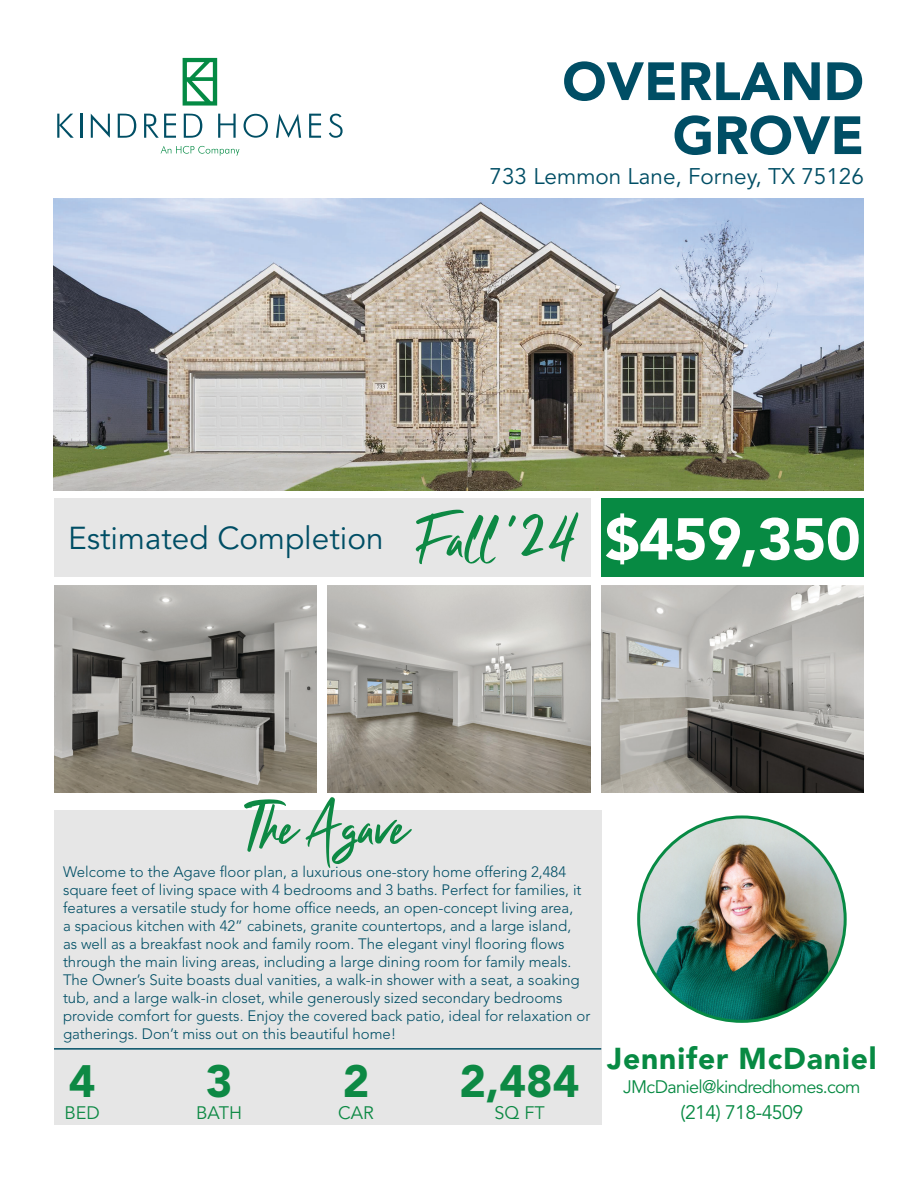
<style>
.page{position:relative;width:918px;height:1188px;background:#fff}
.page>*{position:absolute;margin:0;border:0;box-sizing:border-box;transform-origin:0 0}
.t1{font:900 58.5px "Avenir LT Std";letter-spacing:-.01em;color:#fff}
.t2{font:54px "Clattering";color:#0d8944}
.Paragraph_Style_1{font:900 53.25px "Avenir LT Std";color:#004e65}
.t3{font:52.5px "Clattering";color:#0d8944}
.t4{font:900 45px "Avenir LT Std";color:#0d8944}
.t5{font:31.5px "Avenir LT Std";color:#004e65}
.t6{font:900 30px "Avenir LT Std";letter-spacing:.03em;color:#078a43}
.t7{font:22.5px "Avenir LT Std";color:#004e65}
.t8{font:19.5px "Avenir LT Std";letter-spacing:-.03em;color:#078a43}
.t9{font:18px "Avenir LT Std";letter-spacing:-.035em;color:#078a43}
.t10{font:18px "Avenir LT Std";color:#0d8944}
.t11{font:300 15px/18px "Avenir LT Std";color:#004e65}
</style>
<div class="page">
<svg style="left:183px;top:58px;width:34px;height:48px"></svg>
<svg style="left:57px;top:114px;width:17px;height:24px"></svg>
<svg style="left:91px;top:114px;width:19px;height:24px"></svg>
<svg style="left:118px;top:114px;width:18px;height:24px"></svg>
<svg style="left:144px;top:114px;width:32px;height:24px"></svg>
<svg style="left:184px;top:114px;width:18px;height:24px"></svg>
<svg style="left:218px;top:114px;width:18px;height:24px"></svg>
<svg style="left:244px;top:114px;width:24px;height:24px"></svg>
<svg style="left:276px;top:114px;width:25px;height:24px"></svg>
<svg style="left:309px;top:114px;width:12px;height:24px"></svg>
<svg style="left:329px;top:114px;width:14px;height:24px"></svg>
<hr style="left:81px;top:114px;width:2px;height:24px;background:#004f65">
<svg style="left:161px;top:146px;width:78px;height:10px"></svg>
<div style="left:54px;top:810px;width:547px;height:314px;background:#e6e6e6"></div>
<div style="left:54px;top:498px;width:536px;height:79px;background:#e6e6e6"></div>
<div style="left:601px;top:498px;width:263px;height:79px;background:#078a43"></div>
<img style="left:328px;top:585px;width:262px;height:207px">
<img style="left:601px;top:585px;width:263px;height:207px">
<img style="left:54px;top:585px;width:263px;height:207px">
<hr style="left:54px;top:1048px;width:547px;height:2px;background:#004e65">
<img style="left:53px;top:199px;width:811px;height:292px">
<img style="left:639px;top:819px;width:204px;height:202px">
<p class="Paragraph_Style_1" style="left:562px;top:49px;width:303px">OVERLAND</p>
<p class="Paragraph_Style_1" style="left:673px;top:103px;width:193px">GROVE</p>
<p class="t7" style="left:490px;top:163px;width:376px">733 Lemmon Lane, Forney, TX 75126</p>
<p class="t5" style="left:68px;top:520px;width:317px">Estimated Completion</p>
<p class="t2" style="left:417px;top:506px;width:166px">Fall ‘24</p>
<p class="t1" style="left:605px;top:504px;width:257px">$459,350</p>
<p class="t3" style="left:247px;top:794px;width:162px">The Agave</p>
<p class="t11" style="left:63px;top:863px;width:529px">Welcome to the Agave floor plan, a luxurious one-story home offering 2,484 square feet of living space with 4 bedrooms and 3 baths. Perfect for families, it features a versatile study for home office needs, an open-concept living area,<br>a spacious kitchen with 42” cabinets, granite countertops, and a large island,<br>as well as a breakfast nook and family room. The elegant vinyl flooring flows through the main living areas, including a large dining room for family meals.<br>The Owner’s Suite boasts dual vanities, a walk-in shower with a seat, a soaking tub, and a large walk-in closet, while generously sized secondary bedrooms provide comfort for guests. Enjoy the covered back patio, ideal for relaxation or gatherings. Don’t miss out on this beautiful home!</p>
<p class="t4" style="left:69px;top:1054px;width:28px">4</p>
<p class="t10" style="left:65px;top:1102px;width:37px">BED</p>
<p class="t4" style="left:206px;top:1054px;width:28px">3</p>
<p class="t10" style="left:196px;top:1102px;width:47px">BATH</p>
<p class="t4" style="left:343px;top:1054px;width:28px">2</p>
<p class="t10" style="left:338px;top:1102px;width:37px">CAR</p>
<p class="t4" style="left:460px;top:1054px;width:121px">2,484</p>
<p class="t10" style="left:494px;top:1102px;width:52px">SQ FT</p>
<p class="t6" style="left:607px;top:1040px;width:271px">Jennifer McDaniel</p>
<p class="t9" style="left:623px;top:1077px;width:239px">JMcDaniel@kindredhomes.com</p>
<p class="t8" style="left:681px;top:1101px;width:124px">(214) 718-4509</p>
</div>
